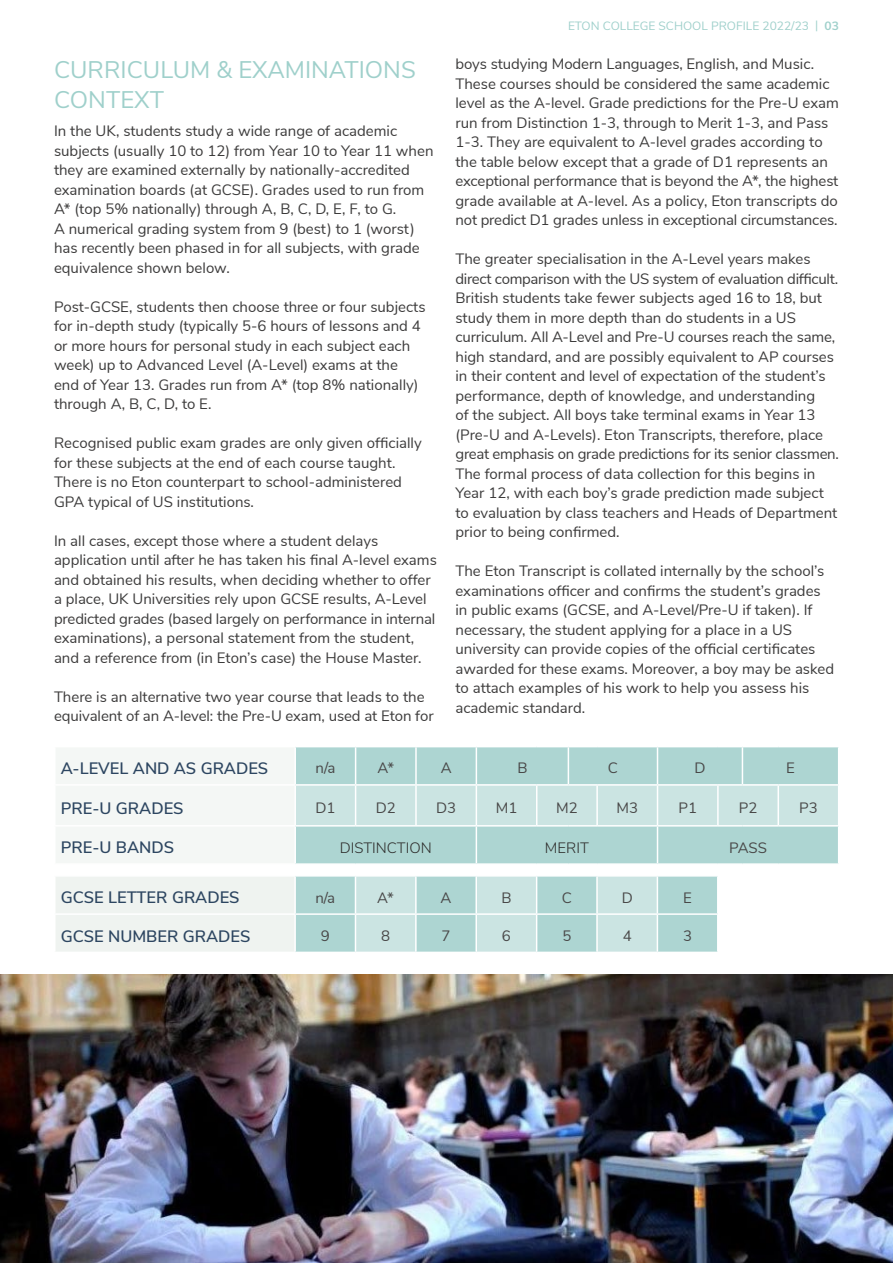
<style>
.page{position:relative;width:893px;height:1263px;background:#fff}
.page>*{position:absolute;margin:0;border:0;box-sizing:border-box;transform-origin:0 0}
.t1{font:24px/30px "Nunito Sans";color:#9fd0cb}
.t2{font:600 16.5px "Nunito Sans";color:#2d4661}
.t3{font:15px/19.5px "Nunito Sans";color:#3c3b3b}
.t4{font:15px "Nunito Sans";color:#494848}
.t5{font:300 15px "Nunito Sans";color:#2e2d2c}
.t6{font:12px "Nunito Sans";color:#9fd0cb}
.s1{font-weight:700}
</style>
<div class="page">
<svg style="left:56px;top:747px;width:783px;height:116px"></svg>
<hr style="left:742px;top:825px;width:36px;height:1px;background:#fff">
<hr style="left:778px;top:825px;width:61px;height:1px;background:#fff">
<hr style="left:838px;top:826px;width:1px;height:37px;background:#fff">
<svg style="left:56px;top:876px;width:661px;height:76px"></svg>
<hr style="left:294px;top:876px;width:2px;height:37px;background:#fff">
<hr style="left:355px;top:876px;width:1px;height:37px;background:#fff">
<hr style="left:415px;top:876px;width:2px;height:37px;background:#fff">
<hr style="left:475px;top:876px;width:2px;height:37px;background:#fff">
<hr style="left:536px;top:876px;width:1px;height:37px;background:#fff">
<hr style="left:596px;top:876px;width:2px;height:37px;background:#fff">
<hr style="left:657px;top:876px;width:1px;height:37px;background:#fff">
<hr style="left:54px;top:913px;width:241px;height:2px;background:#fff">
<hr style="left:295px;top:913px;width:60px;height:2px;background:#fff">
<hr style="left:294px;top:915px;width:2px;height:37px;background:#fff">
<hr style="left:355px;top:913px;width:61px;height:2px;background:#fff">
<hr style="left:355px;top:915px;width:1px;height:37px;background:#fff">
<hr style="left:416px;top:913px;width:60px;height:2px;background:#fff">
<hr style="left:415px;top:915px;width:2px;height:37px;background:#fff">
<hr style="left:476px;top:913px;width:61px;height:2px;background:#fff">
<hr style="left:475px;top:915px;width:2px;height:37px;background:#fff">
<hr style="left:537px;top:913px;width:60px;height:2px;background:#fff">
<hr style="left:536px;top:915px;width:1px;height:37px;background:#fff">
<hr style="left:597px;top:913px;width:60px;height:2px;background:#fff">
<hr style="left:596px;top:915px;width:2px;height:37px;background:#fff">
<hr style="left:657px;top:913px;width:61px;height:2px;background:#fff">
<hr style="left:657px;top:915px;width:1px;height:37px;background:#fff">
<img style="left:0;top:975px;width:893px;height:288px">
<h1 class="t1" style="left:54px;top:53px;width:363px">CURRICULUM &amp; EXAMINATIONS<br>CONTEXT</h1>
<p class="t3" style="left:54px;top:120px;width:381px">In the UK, students study a wide range of academic subjects (usually 10 to 12) from Year 10 to Year 11 when they are examined externally by nationally-accredited examination boards (at GCSE). Grades used to run from A* (top 5% nationally) through A, B, C, D, E, F, to G.<br>A numerical grading system from 9 (best) to 1 (worst) has recently been phased in for all subjects, with grade equivalence shown below.</p>
<p class="t3" style="left:54px;top:296px;width:373px">Post-GCSE, students then choose three or four subjects for in-depth study (typically 5-6 hours of lessons and 4 or more hours for personal study in each subject each week) up to Advanced Level (A-Level) exams at the end of Year 13. Grades run from A* (top 8% nationally) through A, B, C, D, to E.</p>
<p class="t3" style="left:54px;top:432px;width:369px">Recognised public exam grades are only given officially for these subjects at the end of each course taught.<br>There is no Eton counterpart to school-administered GPA typical of US institutions.</p>
<p class="t3" style="left:54px;top:530px;width:384px">In all cases, except those where a student delays application until after he has taken his final A-level exams and obtained his results, when deciding whether to offer a place, UK Universities rely upon GCSE results, A-Level predicted grades (based largely on performance in internal examinations), a personal statement from the student, and a reference from (in Eton’s case) the House Master.</p>
<p class="t3" style="left:54px;top:686px;width:381px">There is an alternative two year course that leads to the equivalent of an A-level: the Pre-U exam, used at Eton for</p>
<p class="t6" style="left:568px;top:17px;width:272px">ETON COLLEGE SCHOOL PROFILE 2022/23 | <span class="s1">03</span></p>
<p class="t3" style="left:455px;top:53px;width:385px">boys studying Modern Languages, English, and Music.<br>These courses should be considered the same academic level as the A-level. Grade predictions for the Pre-U exam run from Distinction 1-3, through to Merit 1-3, and Pass 1-3. They are equivalent to A-level grades according to the table below except that a grade of D1 represents an exceptional performance that is beyond the A*, the highest grade available at A-level. As a policy, Eton transcripts do not predict D1 grades unless in exceptional circumstances.</p>
<p class="t3" style="left:455px;top:248px;width:385px">The greater specialisation in the A-Level years makes direct comparison with the US system of evaluation difficult.<br>British students take fewer subjects aged 16 to 18, but study them in more depth than do students in a US curriculum. All A-Level and Pre-U courses reach the same, high standard, and are possibly equivalent to AP courses in their content and level of expectation of the student’s performance, depth of knowledge, and understanding<br>of the subject. All boys take terminal exams in Year 13 (Pre-U and A-Levels). Eton Transcripts, therefore, place great emphasis on grade predictions for its senior classmen.<br>The formal process of data collection for this begins in Year 12, with each boy’s grade prediction made subject to evaluation by class teachers and Heads of Department prior to being confirmed.</p>
<p class="t3" style="left:455px;top:560px;width:380px">The Eton Transcript is collated internally by the school’s examinations officer and confirms the student’s grades in public exams (GCSE, and A-Level/Pre-U if taken). If necessary, the student applying for a place in a US university can provide copies of the official certificates awarded for these exams. Moreover, a boy may be asked to attach examples of his work to help you assess his academic standard.</p>
<p class="t2" style="left:61px;top:756px;width:209px">A-LEVEL AND AS GRADES</p>
<p class="t4" style="left:315px;top:757px;width:21px">n/a</p>
<p class="t4" style="left:377px;top:757px;width:18px">A*</p>
<p class="t4" style="left:441px;top:757px;width:12px">A</p>
<p class="t4" style="left:517px;top:757px;width:12px">B</p>
<p class="t4" style="left:608px;top:757px;width:12px">C</p>
<p class="t4" style="left:694px;top:757px;width:13px">D</p>
<p class="t4" style="left:786px;top:757px;width:10px">E</p>
<p class="t2" style="left:61px;top:796px;width:124px">PRE-U GRADES</p>
<p class="t4" style="left:315px;top:797px;width:22px">D1</p>
<p class="t4" style="left:376px;top:797px;width:22px">D2</p>
<p class="t4" style="left:436px;top:797px;width:22px">D3</p>
<p class="t4" style="left:496px;top:797px;width:23px">M1</p>
<p class="t4" style="left:556px;top:797px;width:23px">M2</p>
<p class="t4" style="left:616px;top:797px;width:23px">M3</p>
<p class="t4" style="left:678px;top:797px;width:20px">P1</p>
<p class="t4" style="left:739px;top:797px;width:20px">P2</p>
<p class="t4" style="left:799px;top:797px;width:20px">P3</p>
<p class="t2" style="left:61px;top:835px;width:115px">PRE-U BANDS</p>
<p class="t5" style="left:340px;top:836px;width:93px">DISTINCTION</p>
<p class="t5" style="left:545px;top:836px;width:46px">MERIT</p>
<p class="t4" style="left:729px;top:836px;width:39px">PASS</p>
<p class="t2" style="left:61px;top:885px;width:180px">GCSE LETTER GRADES</p>
<p class="t4" style="left:315px;top:886px;width:21px">n/a</p>
<p class="t4" style="left:377px;top:886px;width:18px">A*</p>
<p class="t4" style="left:441px;top:886px;width:12px">A</p>
<p class="t4" style="left:501px;top:886px;width:12px">B</p>
<p class="t4" style="left:562px;top:886px;width:12px">C</p>
<p class="t4" style="left:622px;top:886px;width:13px">D</p>
<p class="t4" style="left:683px;top:886px;width:10px">E</p>
<p class="t2" style="left:61px;top:924px;width:191px">GCSE NUMBER GRADES</p>
<p class="t4" style="left:321px;top:925px;width:10px">9</p>
<p class="t4" style="left:381px;top:925px;width:10px">8</p>
<p class="t4" style="left:442px;top:925px;width:10px">7</p>
<p class="t4" style="left:502px;top:925px;width:10px">6</p>
<p class="t4" style="left:562px;top:925px;width:10px">5</p>
<p class="t4" style="left:623px;top:925px;width:10px">4</p>
<p class="t4" style="left:683px;top:925px;width:10px">3</p>
</div>
